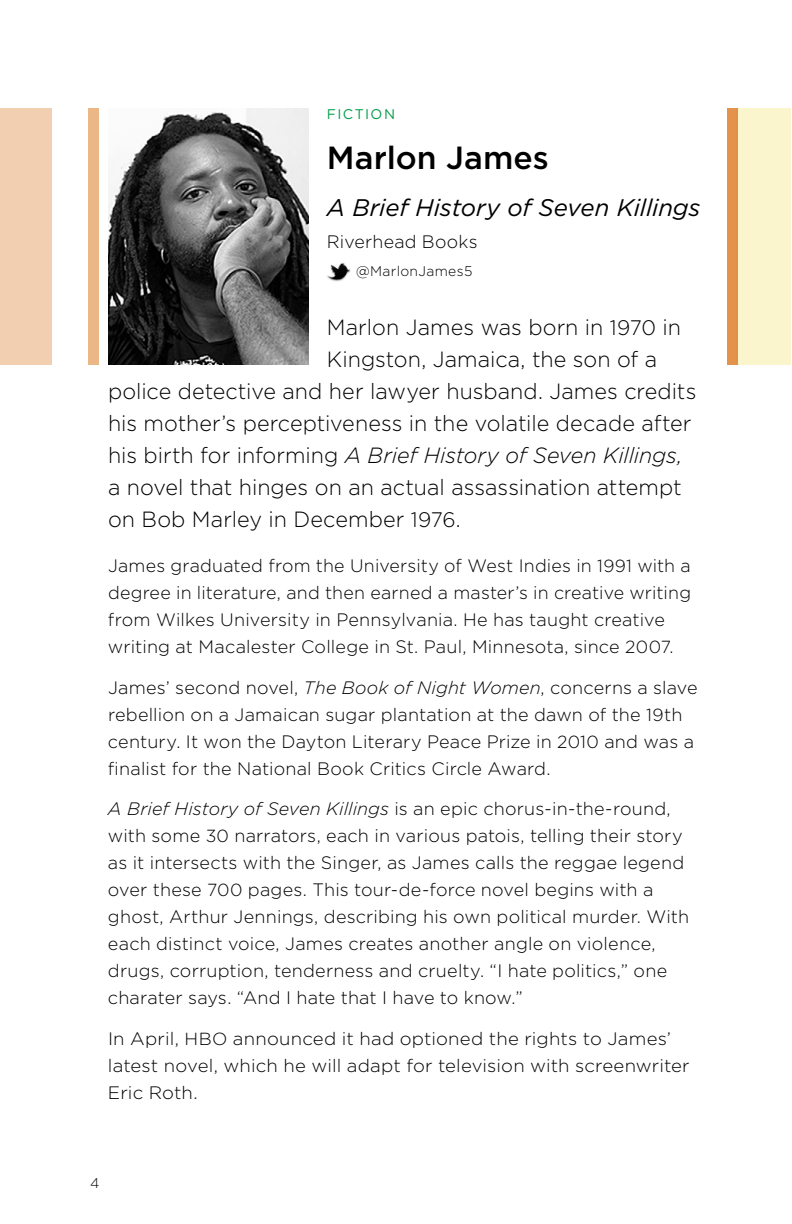
<style>
.page{position:relative;width:792px;height:1224px;background:#fff}
.page>*{position:absolute;margin:0;border:0;box-sizing:border-box;transform-origin:0 0}
.t1{font:500 32px "Gotham";letter-spacing:.005em;color:#000}
.t2{font:italic 24px "Gotham";letter-spacing:-.01em;color:#000}
.t3{font:300 22px "Gotham";color:#000}
.t4{font:italic 300 22px "Gotham";letter-spacing:-.01em;color:#000}
.t5{font:300 18px/27px "Gotham";letter-spacing:.01em;color:#000}
.t6{font:300 14px "Gotham";letter-spacing:.025em;color:#000}
.t7{font:14px "Gotham";letter-spacing:.1em;color:#009d48}
.s1{font-size:21px}
.s2{font-style:normal}
.s3{font-size:17.6px}
.s4{font-style:italic}
</style>
<div class="page">
<div style="left:736px;top:108px;width:54px;height:257px;background:#fbf5cd"></div>
<div style="left:0;top:108px;width:52px;height:257px;background:#f2cfb0"></div>
<div style="left:88px;top:108px;width:10px;height:257px;background:#ecb787"></div>
<div style="left:728px;top:108px;width:10px;height:257px;background:#e3934c"></div>
<img style="left:108px;top:108px;width:201px;height:256px">
<img style="left:327px;top:263px;width:23px;height:18px">
<p class="t7" style="left:327px;top:105px;width:70px">FICTION</p>
<h1 class="t1" style="left:327px;top:136px;width:223px">Marlon James</h1>
<h2 class="t2" style="left:327px;top:192px;width:375px">A Brief History of Seven Killings</h2>
<p class="t5" style="left:327px;top:228px;width:152px">Riverhead Books</p>
<p class="t6" style="left:356px;top:263px;width:118px">@MarlonJames5</p>
<p class="t3" style="left:327px;top:314px;width:356px">Marlon James was born in <span class="s1">1970</span> in</p>
<p class="t3" style="left:327px;top:346px;width:332px">Kingston, Jamaica, the son of a</p>
<p class="t3" style="left:108px;top:378px;width:590px">police detective and her lawyer husband. James credits</p>
<p class="t3" style="left:108px;top:410px;width:585px">his mother’s perceptiveness in the volatile decade after</p>
<p class="t4" style="left:108px;top:442px;width:576px"><span class="s2">his birth for informing</span> A Brief History of Seven Killings,</p>
<p class="t3" style="left:108px;top:474px;width:575px">a novel that hinges on an actual assassination attempt</p>
<p class="t3" style="left:108px;top:506px;width:354px">on Bob Marley in December <span class="s1">1976</span>.</p>
<p class="t5" style="left:108px;top:552px;width:585px">James graduated from the University of West Indies in <span class="s3">1991</span> with a degree in literature, and then earned a master’s in creative writing from Wilkes University in Pennsylvania. He has taught creative writing at Macalester College in St. Paul, Minnesota, since <span class="s3">2007</span>.</p>
<p class="t5" style="left:108px;top:674px;width:591px">James’ second novel, <span class="s4">The Book of Night Women</span>, concerns a slave rebellion on a Jamaican sugar plantation at the dawn of the <span class="s3">19</span>th century. It won the Dayton Literary Peace Prize in <span class="s3">2010</span> and was a finalist for the National Book Critics Circle Award.</p>
<p class="t5" style="left:108px;top:795px;width:583px"><span class="s4">A Brief History of Seven Killings</span> is an epic chorus-in-the-round, with some <span class="s3">30</span> narrators, each in various patois, telling their story as it intersects with the Singer, as James calls the reggae legend over these <span class="s3">700</span> pages. This tour-de-force novel begins with a ghost, Arthur Jennings, describing his own political murder. With each distinct voice, James creates another angle on violence, drugs, corruption, tenderness and cruelty. “I hate politics,” one charater says. “And I hate that I have to know.”</p>
<p class="t5" style="left:108px;top:1025px;width:583px">In April, <span class="s3">HBO</span> announced it had optioned the rights to James’ latest novel, which he will adapt for television with screenwriter<br>Eric Roth.</p>
<p class="t6" style="left:90px;top:1174px;width:11px">4</p>
</div>
